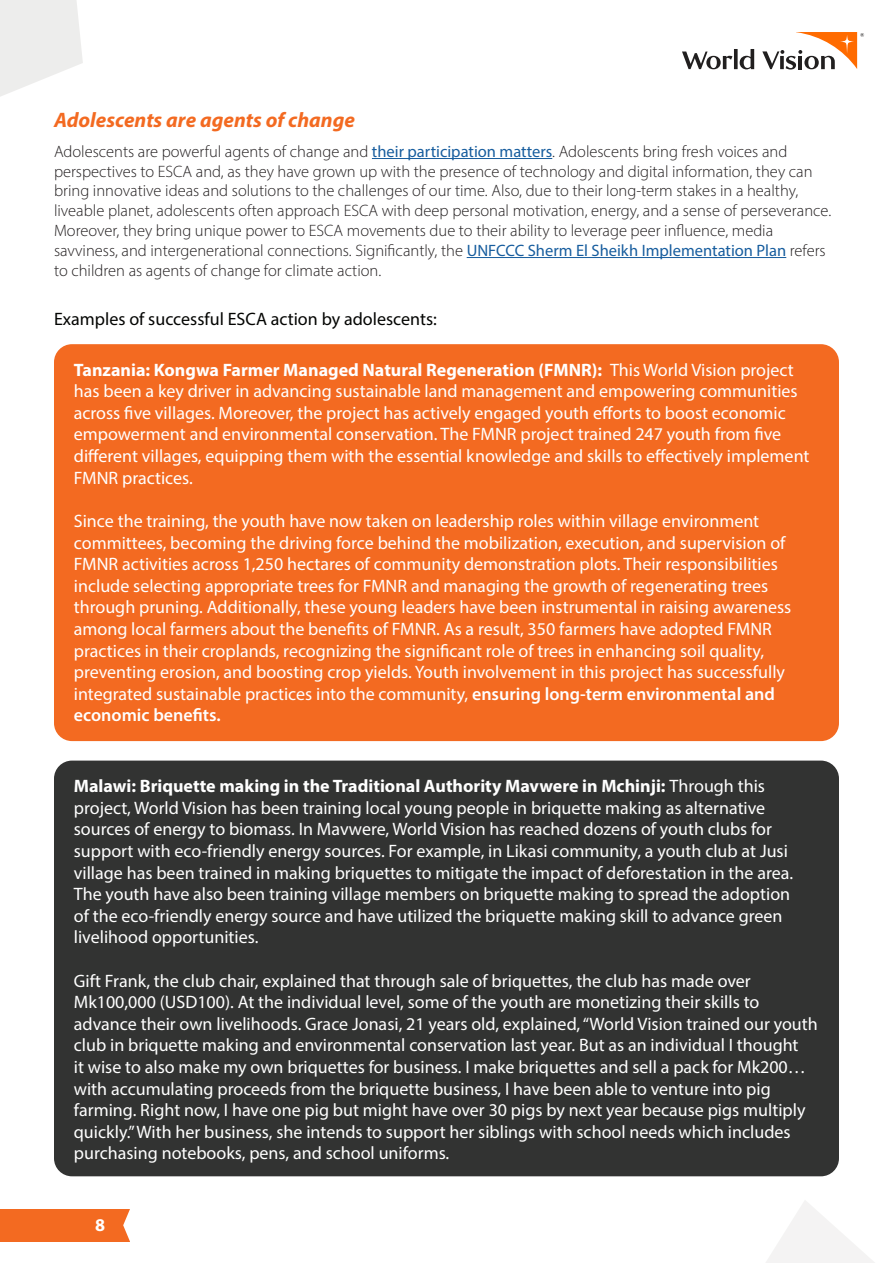
<style>
.page{position:relative;width:893px;height:1263px;background:#fff}
.page>*{position:absolute;margin:0;border:0;box-sizing:border-box;transform-origin:0 0}
.t1{font:italic 700 21px "Myriad Pro";color:#f36a21}
.t2{font:18px/21.6px "Myriad Pro";color:#fff}
.t3{font:18px "Myriad Pro";color:#040503}
.t4{font:700 18px "Myriad Pro";color:#fff}
.t5{font:300 16.5px/19.8px "Myriad Pro";color:#231f20}
.s1{font-weight:400;color:#175d9e}
.s2{font-weight:700}
.s3{font-weight:600}
</style>
<div class="page">
<div style="left:0;top:1209px;width:130px;height:32px;background:#f36a21"></div>
<svg style="left:682px;top:32px;width:182px;height:38px"></svg>
<svg style="left:123px;top:1209px;width:7px;height:32px"></svg>
<div style="left:54px;top:344px;width:785px;height:397px;background:#f36a21;border-radius:18px"></div>
<div style="left:54px;top:760px;width:785px;height:416px;background:#323332;border-radius:18px"></div>
<hr style="left:372px;top:158px;width:180px;height:1px;background:#175d9e">
<hr style="left:467px;top:257px;width:319px;height:1px;background:#175d9e">
<svg style="left:0;top:0;width:83px;height:97px"></svg>
<svg style="left:766px;top:1201px;width:108px;height:62px"></svg>
<p class="t1" style="left:54px;top:106px;width:303px">Adolescents are agents of change</p>
<p class="t5" style="left:54px;top:141px;width:779px">Adolescents are powerful agents of change and <span class="s1">their participation matters</span>. Adolescents bring fresh voices and perspectives to ESCA and, as they have grown up with the presence of technology and digital information, they can bring innovative ideas and solutions to the challenges of our time. Also, due to their long-term stakes in a healthy, liveable planet, adolescents often approach ESCA with deep personal motivation, energy, and a sense of perseverance.<br>Moreover, they bring unique power to ESCA movements due to their ability to leverage peer influence, media savviness, and intergenerational connections. Significantly, the <span class="s1">UNFCCC Sherm El Sheikh Implementation Plan</span> refers to children as agents of change for climate action.</p>
<p class="t3" style="left:54px;top:308px;width:384px">Examples of successful ESCA action by adolescents:</p>
<p class="t2" style="left:74px;top:359px;width:737px"><span class="s2">Tanzania: Kongwa Farmer Managed Natural Regeneration (FMNR):</span> This World Vision project has been a key driver in advancing sustainable land management and empowering communities across five villages. Moreover, the project has actively engaged youth efforts to boost economic empowerment and environmental conservation. The FMNR project trained 247 youth from five different villages, equipping them with the essential knowledge and skills to effectively implement FMNR practices.</p>
<p class="t2" style="left:74px;top:510px;width:719px">Since the training, the youth have now taken on leadership roles within village environment committees, becoming the driving force behind the mobilization, execution, and supervision of FMNR activities across 1,250 hectares of community demonstration plots. Their responsibilities include selecting appropriate trees for FMNR and managing the growth of regenerating trees through pruning. Additionally, these young leaders have been instrumental in raising awareness among local farmers about the benefits of FMNR. As a result, 350 farmers have adopted FMNR practices in their croplands, recognizing the significant role of trees in enhancing soil quality, preventing erosion, and boosting crop yields. Youth involvement in this project has successfully integrated sustainable practices into the community, <span class="s3">ensuring long-term environmental and economic benefits.</span></p>
<p class="t2" style="left:74px;top:775px;width:721px"><span class="s2">Malawi: Briquette making in the Traditional Authority Mavwere in Mchinji:</span> Through this project, World Vision has been training local young people in briquette making as alternative sources of energy to biomass. In Mavwere, World Vision has reached dozens of youth clubs for support with eco-friendly energy sources. For example, in Likasi community, a youth club at Jusi village has been trained in making briquettes to mitigate the impact of deforestation in the area.<br>The youth have also been training village members on briquette making to spread the adoption of the eco-friendly energy source and have utilized the briquette making skill to advance green livelihood opportunities.</p>
<p class="t2" style="left:74px;top:969px;width:745px">Gift Frank, the club chair, explained that through sale of briquettes, the club has made over Mk100,000 (USD100). At the individual level, some of the youth are monetizing their skills to advance their own livelihoods. Grace Jonasi, 21 years old, explained, “World Vision trained our youth club in briquette making and environmental conservation last year. But as an individual I thought<br>it wise to also make my own briquettes for business. I make briquettes and sell a pack for Mk200… with accumulating proceeds from the briquette business, I have been able to venture into pig farming. Right now, I have one pig but might have over 30 pigs by next year because pigs multiply quickly.” With her business, she intends to support her siblings with school needs which includes purchasing notebooks, pens, and school uniforms.</p>
<p class="t4" style="left:95px;top:1213px;width:11px">8</p>
</div>
